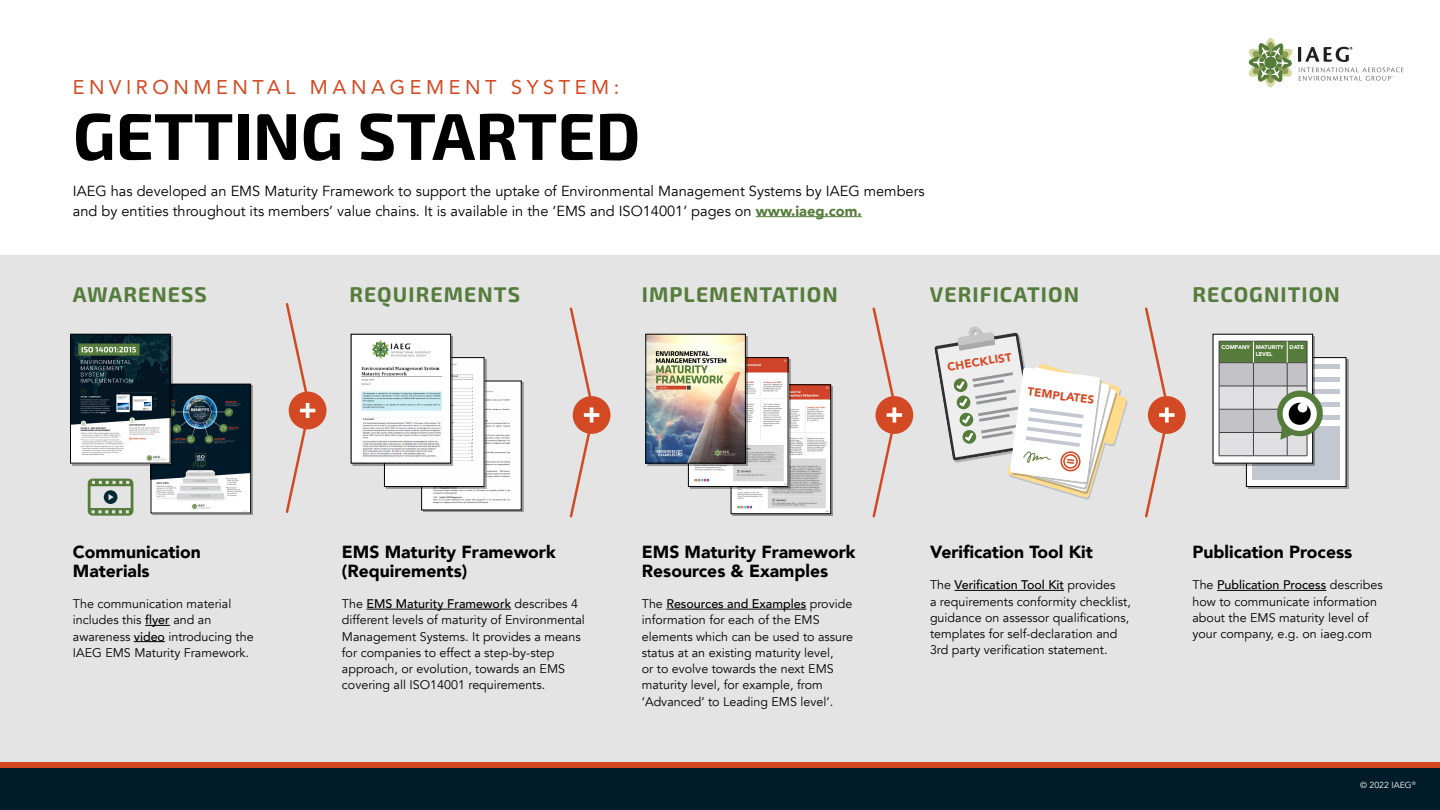
<style>
.page{position:relative;width:1440px;height:810px;background:#fff}
.page>*{position:absolute;margin:0;border:0;box-sizing:border-box;transform-origin:0 0}
.t1{font:700 66.25px "Exo 2";color:#000}
.t2{font:700 21.25px "Exo 2";letter-spacing:.05em;color:#557c3b}
.t3{font:19.88px "Avenir";letter-spacing:.23em;color:#d34923}
.t4{font:900 17.5px/18.8px "Avenir";color:#000}
.t5{font:14.62px/19.9px "Avenir";color:#000}
.t6{font:12.5px/16.2px "Avenir";color:#000}
.t7{font:900 11.62px "Avenir";color:#d34923}
.t8{font:900 11.5px "Avenir";color:#d34923}
.t9{font:8.75px "Avenir";color:#fff}
.t10{font:900 5.5px/6.6px "Avenir";color:#fff}
.s1{font-weight:900;color:#557c3b}
.s2{font-weight:500}
</style>
<div class="page">
<div style="left:0;top:768px;width:1440px;height:42px;background:#001b29"></div>
<div style="left:0;top:256px;width:1440px;height:507px;background:#e4e4e4"></div>
<div style="left:0;top:762px;width:1440px;height:6px;background:#d34923"></div>
<svg style="left:145px;top:625px;width:25px;height:1px"></svg>
<hr style="left:134px;top:641px;width:31px;height:1px;background:#000">
<hr style="left:366px;top:609px;width:145px;height:1px;background:#000">
<hr style="left:666px;top:609px;width:140px;height:1px;background:#000">
<hr style="left:955px;top:590px;width:109px;height:1px;background:#000">
<hr style="left:1217px;top:590px;width:109px;height:1px;background:#000">
<svg style="left:1249px;top:38px;width:155px;height:49px"></svg>
<hr style="left:756px;top:216px;width:106px;height:1px;background:#557c3b">
<div style="left:289px;top:392px;width:38px;height:37px;background:#d34923;border-radius:50%"></div>
<svg style="left:285px;top:303px;width:30px;height:210px"></svg>
<div style="left:573px;top:396px;width:37px;height:38px;background:#d34923;border-radius:50%"></div>
<svg style="left:569px;top:307px;width:30px;height:211px"></svg>
<div style="left:876px;top:396px;width:37px;height:38px;background:#d34923;border-radius:50%"></div>
<svg style="left:872px;top:307px;width:30px;height:211px"></svg>
<div style="left:1148px;top:396px;width:38px;height:38px;background:#d34923;border-radius:50%"></div>
<svg style="left:1145px;top:307px;width:30px;height:211px"></svg>
<div style="left:152px;top:386px;width:101px;height:129px;background:#000;opacity:.35"></div>
<img style="left:153px;top:386px;width:96px;height:125px">
<div style="left:151px;top:384px;width:100px;height:129px;border:1px solid #000"></div>
<div style="left:72px;top:336px;width:100px;height:129px;background:#000;opacity:.35"></div>
<img style="left:72px;top:336px;width:96px;height:125px">
<div style="left:70px;top:334px;width:100px;height:129px;border:1px solid #000"></div>
<svg style="left:88px;top:479px;width:45px;height:37px"></svg>
<div style="left:423px;top:383px;width:101px;height:129px;background:#000;opacity:.35"></div>
<img style="left:423px;top:384px;width:97px;height:124px">
<div style="left:386px;top:359px;width:100px;height:130px;background:#000;opacity:.35"></div>
<img style="left:386px;top:359px;width:96px;height:126px">
<div style="left:384px;top:357px;width:100px;height:130px;border:1px solid #000"></div>
<div style="left:353px;top:336px;width:100px;height:129px;background:#000;opacity:.35"></div>
<img style="left:353px;top:336px;width:96px;height:125px">
<div style="left:351px;top:334px;width:100px;height:129px;border:1px solid #000"></div>
<div style="left:1248px;top:359px;width:100px;height:130px;background:#000;opacity:.35"></div>
<div style="left:1246px;top:357px;width:100px;height:130px;background:#fff;border:1px solid #000"></div>
<div style="left:733px;top:386px;width:100px;height:130px;background:#767676"></div>
<img style="left:733px;top:386px;width:96px;height:126px">
<div style="left:731px;top:384px;width:100px;height:130px;border:1px solid #000"></div>
<div style="left:690px;top:359px;width:100px;height:130px;background:#000;opacity:.35"></div>
<img style="left:690px;top:359px;width:96px;height:126px">
<div style="left:688px;top:357px;width:100px;height:130px;border:1px solid #000"></div>
<div style="left:647px;top:336px;width:101px;height:129px;background:#000;opacity:.35"></div>
<img style="left:647px;top:336px;width:97px;height:125px">
<div style="left:645px;top:334px;width:101px;height:129px;border:1px solid #000"></div>
<svg style="left:934px;top:326px;width:194px;height:174px"></svg>
<hr style="left:1252px;top:365px;width:88px;height:4px;background:#c2c7d1">
<hr style="left:1252px;top:377px;width:88px;height:4px;background:#c2c7d1">
<hr style="left:1252px;top:390px;width:88px;height:4px;background:#c2c7d1">
<hr style="left:1252px;top:402px;width:88px;height:4px;background:#c2c7d1">
<hr style="left:1252px;top:415px;width:88px;height:4px;background:#c2c7d1">
<div style="left:1252px;top:427px;width:88px;height:53px;background:#c2c7d1"></div>
<svg style="left:1213px;top:334px;width:100px;height:129px;background:#dfdfdf"></svg>
<svg style="left:1219px;top:341px;width:104px;height:116px"></svg>
<h3 class="t3" style="left:73px;top:71px;width:548px">ENVIRONMENTAL MANAGEMENT SYSTEM:</h3>
<h1 class="t1" style="left:73px;top:97px;width:569px">GETTING STARTED</h1>
<p class="t5" style="left:73px;top:181px;width:853px">IAEG has developed an EMS Maturity Framework to support the uptake of Environmental Management Systems by IAEG members and by entities throughout its members’ value chains. It is available in the ‘EMS and ISO14001’ pages on <span class="s1">www.iaeg.com.</span></p>
<h2 class="t2" style="left:73px;top:282px;width:136px">AWARENESS</h2>
<h2 class="t2" style="left:349px;top:282px;width:172px">REQUIREMENTS</h2>
<h2 class="t2" style="left:642px;top:282px;width:197px">IMPLEMENTATION</h2>
<h2 class="t2" style="left:930px;top:282px;width:151px">VERIFICATION</h2>
<h2 class="t2" style="left:1192px;top:282px;width:149px">RECOGNITION</h2>
<h3 class="t4" style="left:73px;top:542px;width:129px">Communication<br>Materials</h3>
<p class="t6" style="left:73px;top:596px;width:182px">The communication material includes this <span class="s2">flyer</span> and an awareness <span class="s2">video</span> introducing the<br>IAEG EMS Maturity Framework.</p>
<h3 class="t4" style="left:342px;top:542px;width:215px">EMS Maturity Framework (Requirements)</h3>
<p class="t6" style="left:342px;top:596px;width:245px">The <span class="s2">EMS Maturity Framework</span> describes 4 different levels of maturity of Environmental Management Systems. It provides a means for companies to effect a step-by-step approach, or evolution, towards an EMS covering all ISO14001 requirements.</p>
<h3 class="t4" style="left:642px;top:542px;width:215px">EMS Maturity Framework<br>Resources &amp; Examples</h3>
<p class="t6" style="left:642px;top:596px;width:213px">The <span class="s2">Resources and Examples</span> provide information for each of the EMS elements which can be used to assure status at an existing maturity level,<br>or to evolve towards the next EMS maturity level, for example, from ‘Advanced’ to Leading EMS level’.</p>
<p class="t8" style="left:946px;top:358px;width:67px;rotate:-10deg">CHECKLIST</p>
<p class="t7" style="left:1029px;top:381px;width:69px;rotate:8deg">TEMPLATES</p>
<h3 class="t4" style="left:930px;top:542px;width:164px">Verification Tool Kit</h3>
<p class="t6" style="left:930px;top:577px;width:202px">The <span class="s2">Verification Tool Kit</span> provides<br>a requirements conformity checklist, guidance on assessor qualifications, templates for self-declaration and 3rd party verification statement.</p>
<p class="t10" style="left:1256px;top:344px;width:29px;text-indent:-34px">COMPANY MATURITY<br>LEVEL</p>
<p class="t10" style="left:1290px;top:344px;width:16px">DATE</p>
<h3 class="t4" style="left:1192px;top:542px;width:161px">Publication Process</h3>
<p class="t6" style="left:1192px;top:577px;width:192px">The <span class="s2">Publication Process</span> describes how to communicate information about the EMS maturity level of your company, e.g. on iaeg.com</p>
<p class="t9" style="left:1360px;top:780px;width:57px">© 2022 IAEG<sup>®</sup></p>
</div>
